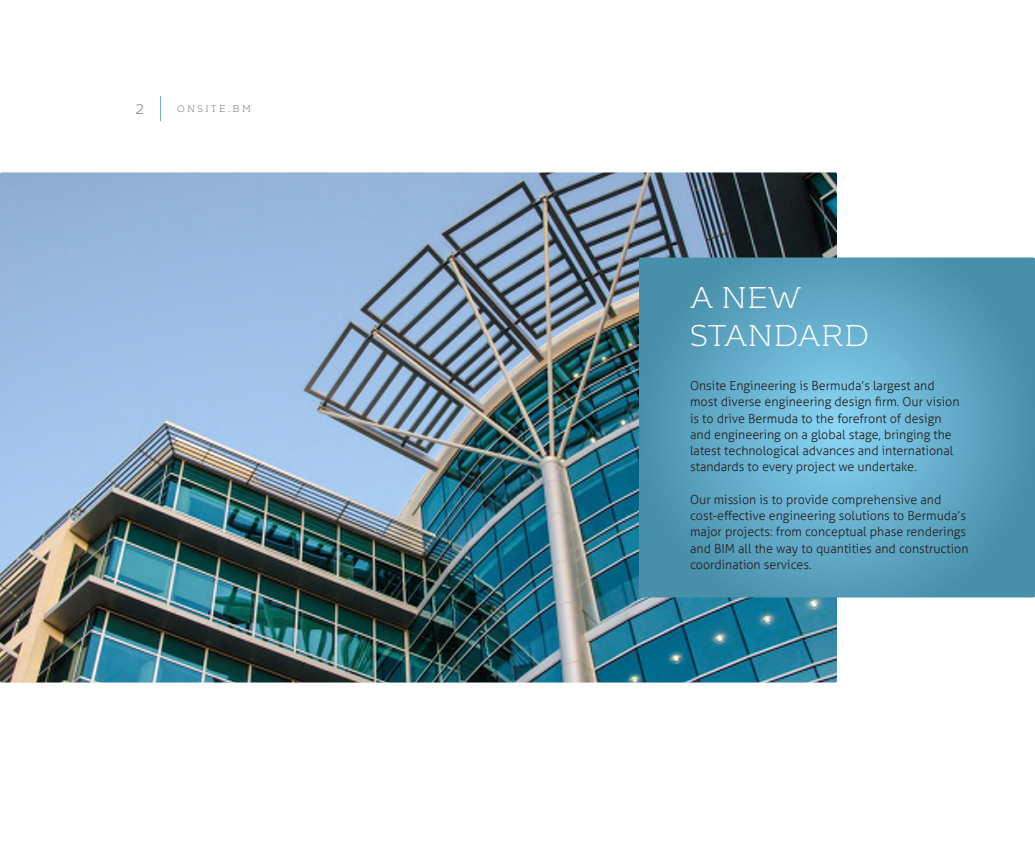
<style>
.page{position:relative;width:1035px;height:855px;background:#fff}
.page>*{position:absolute;margin:0;border:0;box-sizing:border-box;transform-origin:0 0}
.t1{font:300 30px/37.5px "Kontrapunkt Bob";color:#fff}
.t2{font:300 13.75px "Kontrapunkt Bob";color:#6c6d70}
.t3{font:300 12.5px/16.2px "Aller";color:#231f20}
.t4{font:300 9.38px "Kontrapunkt Bob";letter-spacing:.25em;color:#6c6d70}
</style>
<div class="page">
<img style="left:0;top:172px;width:837px;height:510px">
<svg style="left:639px;top:258px;width:396px;height:340px;background:#5ca4c1"></svg>
<svg style="left:160px;top:96px;width:1px;height:25px"></svg>
<p class="t2" style="left:136px;top:102px;width:10px">2</p>
<p class="t4" style="left:177px;top:104px;width:75px">ONSITE.BM</p>
<h1 class="t1" style="left:690px;top:280px;width:180px">A NEW<br>STANDARD</h1>
<p class="t3" style="left:690px;top:378px;width:271px">Onsite Engineering is Bermuda’s largest and most diverse engineering design firm. Our vision is to drive Bermuda to the forefront of design and engineering on a global stage, bringing the latest technological advances and international standards to every project we undertake.</p>
<p class="t3" style="left:690px;top:491px;width:280px">Our mission is to provide comprehensive and cost-effective engineering solutions to Bermuda’s major projects: from conceptual phase renderings and BIM all the way to quantities and construction coordination services.</p>
</div>
